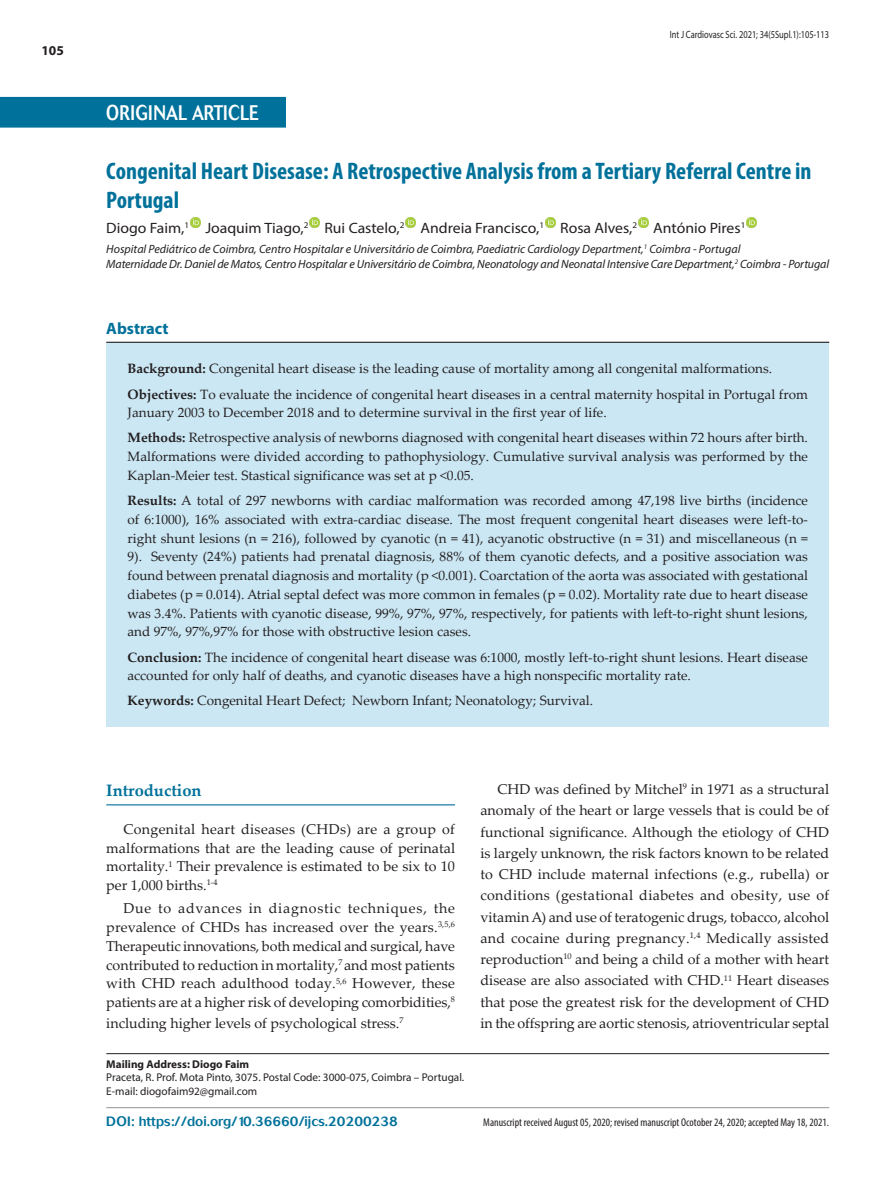
<style>
.page{position:relative;width:893px;height:1191px;background:#fff}
.page>*{position:absolute;margin:0;border:0;box-sizing:border-box;transform-origin:0 0}
._1_-_Titulo{font:700 condensed 24px/28.8px "Myriad Pro";color:#00719a}
.t1{font:500 21px "Cosmos";letter-spacing:.02em;color:#fff;scale:.8 1}
._1_-_Titulo-materia{font:700 16.5px "Palatino Linotype";color:#00719a}
.t2{font:700 16.5px "Myriad Pro";color:#00719a}
._3_-_Autores{font:15px "Myriad Pro";color:#231f20;scale:1.05 1}
._4_-_Texto-Basico{font:14.25px/21.3px "Palatino Linotype";letter-spacing:-.005em;color:#231f20;text-align:justify}
._8_-_Resumo-portugue{font:13.5px/18.8px "Palatino Linotype";color:#231f20}
._6_-_DOI{font:500 13.5px "Cosmos";color:#00719a}
.t3{font:700 13.5px "Myriad Pro";color:#231f20}
._4_-_Instituicao{font:italic 12px "Myriad Pro";letter-spacing:-.01em;color:#231f20}
._5_-_Correspondencia{font:11.25px/13.5px "Myriad Pro";color:#231f20}
._7_-_Artigo-recebido{font:condensed 11.25px "Myriad Pro";color:#231f20}
._5_-_Correspondencia-2{font:700 11.25px "Myriad Pro";color:#231f20}
.t4{font:10.5px "Myriad Pro";color:#231f20;scale:.8 1}
.s1{font-weight:700}
</style>
<div class="page">
<hr style="left:106px;top:804px;width:349px;height:1px;background:#00719a">
<div style="left:0;top:97px;width:286px;height:31px;background:#00719a"></div>
<svg style="left:191px;top:217px;width:10px;height:11px"></svg>
<svg style="left:310px;top:217px;width:10px;height:11px"></svg>
<svg style="left:406px;top:217px;width:10px;height:11px"></svg>
<svg style="left:545px;top:217px;width:11px;height:11px"></svg>
<svg style="left:638px;top:217px;width:11px;height:11px"></svg>
<svg style="left:747px;top:217px;width:10px;height:11px"></svg>
<hr style="left:106px;top:1053px;width:723px;height:1px;background:#231f20">
<hr style="left:106px;top:1107px;width:723px;height:1px;background:#939598">
<div style="left:106px;top:342px;width:723px;height:384px;background:#cbe7f4"></div>
<hr style="left:106px;top:342px;width:723px;height:1px;background:#231f20">
<p class="t3" style="left:41px;top:42px;width:24px">105</p>
<h2 class="t1" style="left:106px;top:100px;width:192px">ORIGINAL ARTICLE</h2>
<p class="t4" style="left:670px;top:28px;width:201px">Int J Cardiovasc Sci. 2021; 34(5Supl.1):105-113</p>
<p class="_1_-_Titulo" style="left:106px;top:156px;width:707px">Congenital Heart Disesase: A Retrospective Analysis from a Tertiary Referral Centre in<br>Portugal</p>
<p class="_3_-_Autores" style="left:106px;top:218px;width:610px">Diogo Faim,<sup>1</sup> Joaquim Tiago,<sup>2</sup> Rui Castelo,<sup>2</sup> Andreia Francisco,<sup>1</sup> Rosa Alves,<sup>2</sup> António Pires<sup>1</sup></p>
<p class="_4_-_Instituicao" style="left:106px;top:242px;width:636px">Hospital Pediátrico de Coimbra, Centro Hospitalar e Universitário de Coimbra, Paediatric Cardiology Department,<sup>1</sup> Coimbra - Portugal</p>
<p class="_4_-_Instituicao" style="left:106px;top:256px;width:724px">Maternidade Dr. Daniel de Matos, Centro Hospitalar e Universitário de Coimbra, Neonatology and Neonatal Intensive Care Department,<sup>2</sup> Coimbra - Portugal</p>
<p class="t2" style="left:106px;top:317px;width:64px">Abstract</p>
<p class="_8_-_Resumo-portugue" style="left:128px;top:359px;width:646px"><span class="s1">Background:</span> Congenital heart disease is the leading cause of mortality among all congenital malformations.</p>
<p class="_8_-_Resumo-portugue" style="left:128px;top:384px;width:682px"><span class="s1">Objectives:</span> To evaluate the incidence of congenital heart diseases in a central maternity hospital in Portugal from<br>January 2003 to December 2018 and to determine survival in the first year of life.</p>
<p class="_8_-_Resumo-portugue" style="left:128px;top:428px;width:682px;text-align:justify"><span class="s1">Methods:</span> Retrospective analysis of newborns diagnosed with congenital heart diseases within 72 hours after birth.<br>Malformations were divided according to pathophysiology. Cumulative survival analysis was performed by the Kaplan-Meier test. Stastical significance was set at p &lt;0.05.</p>
<p class="_8_-_Resumo-portugue" style="left:128px;top:490px;width:682px;text-align:justify"><span class="s1">Results:</span> A total of 297 newborns with cardiac malformation was recorded among 47,198 live births (incidence of 6:1000), 16% associated with extra-cardiac disease. The most frequent congenital heart diseases were left-to&shy;right shunt lesions (n = 216), followed by cyanotic (n = 41), acyanotic obstructive (n = 31) and miscellaneous (n = 9). Seventy (24%) patients had prenatal diagnosis, 88% of them cyanotic defects, and a positive association was found between prenatal diagnosis and mortality (p &lt;0.001). Coarctation of the aorta was associated with gestational diabetes (p = 0.014). Atrial septal defect was more common in females (p = 0.02). Mortality rate due to heart disease was 3.4%. Patients with cyanotic disease, 99%, 97%, 97%, respectively, for patients with left-to-right shunt lesions, and 97%, 97%,97% for those with obstructive lesion cases.</p>
<p class="_8_-_Resumo-portugue" style="left:128px;top:647px;width:682px"><span class="s1">Conclusion:</span> The incidence of congenital heart disease was 6:1000, mostly left-to-right shunt lesions. Heart disease accounted for only half of deaths, and cyanotic diseases have a high nonspecific mortality rate.</p>
<p class="_8_-_Resumo-portugue" style="left:128px;top:691px;width:467px"><span class="s1">Keywords:</span> Congenital Heart Defect; Newborn Infant; Neonatology; Survival.</p>
<p class="_1_-_Titulo-materia" style="left:106px;top:778px;width:97px">Introduction</p>
<p class="_4_-_Texto-Basico" style="left:106px;top:819px;width:350px;line-height:18.8px;text-indent:17px">Congenital heart diseases (CHDs) are a group of malformations that are the leading cause of perinatal mortality.<sup>1</sup> Their prevalence is estimated to be six to 10 per 1,000 births.<sup>1-4</sup></p>
<p class="_4_-_Texto-Basico" style="left:106px;top:898px;width:350px;line-height:18.8px;text-indent:17px">Due to advances in diagnostic techniques, the prevalence of CHDs has increased over the years.<sup>3,5,6<br></sup>Therapeutic innovations, both medical and surgical, have contributed to reduction in mortality,<sup>7</sup> and most patients with CHD reach adulthood today.<sup>5,6</sup> However, these patients are at a higher risk of developing comorbidities,<sup>8</sup></p>
<p class="_4_-_Texto-Basico" style="left:106px;top:1012px;width:299px">including higher levels of psychological stress.<sup>7</sup></p>
<p class="_5_-_Correspondencia-2" style="left:106px;top:1056px;width:144px">Mailing Address: Diogo Faim</p>
<p class="_5_-_Correspondencia" style="left:106px;top:1070px;width:359px">Praceta, R. Prof. Mota Pinto, 3075. Postal Code: 3000-075, Coimbra – Portugal.<br>E-mail: diogofaim92@gmail.com</p>
<p class="_6_-_DOI" style="left:106px;top:1113px;width:293px">DOI: https://doi.org/10.36660/ijcs.20200238</p>
<p class="_4_-_Texto-Basico" style="left:480px;top:778px;width:350px;text-indent:17px">CHD was defined by Mitchel<sup>9</sup> in 1971 as a structural anomaly of the heart or large vessels that is could be of functional significance. Although the etiology of CHD is largely unknown, the risk factors known to be related to CHD include maternal infections (e.g., rubella) or conditions (gestational diabetes and obesity, use of vitamin A) and use of teratogenic drugs, tobacco, alcohol and cocaine during pregnancy.<sup>1,4</sup> Medically assisted reproduction<sup>10</sup> and being a child of a mother with heart disease are also associated with CHD.<sup>11</sup> Heart diseases that pose the greatest risk for the development of CHD in the offspring are aortic stenosis, atrioventricular septal</p>
<p class="_7_-_Artigo-recebido" style="left:483px;top:1115px;width:347px">Manuscript received August 05, 2020; revised manuscript Ocotober 24, 2020; accepted May 18, 2021.</p>
</div>
